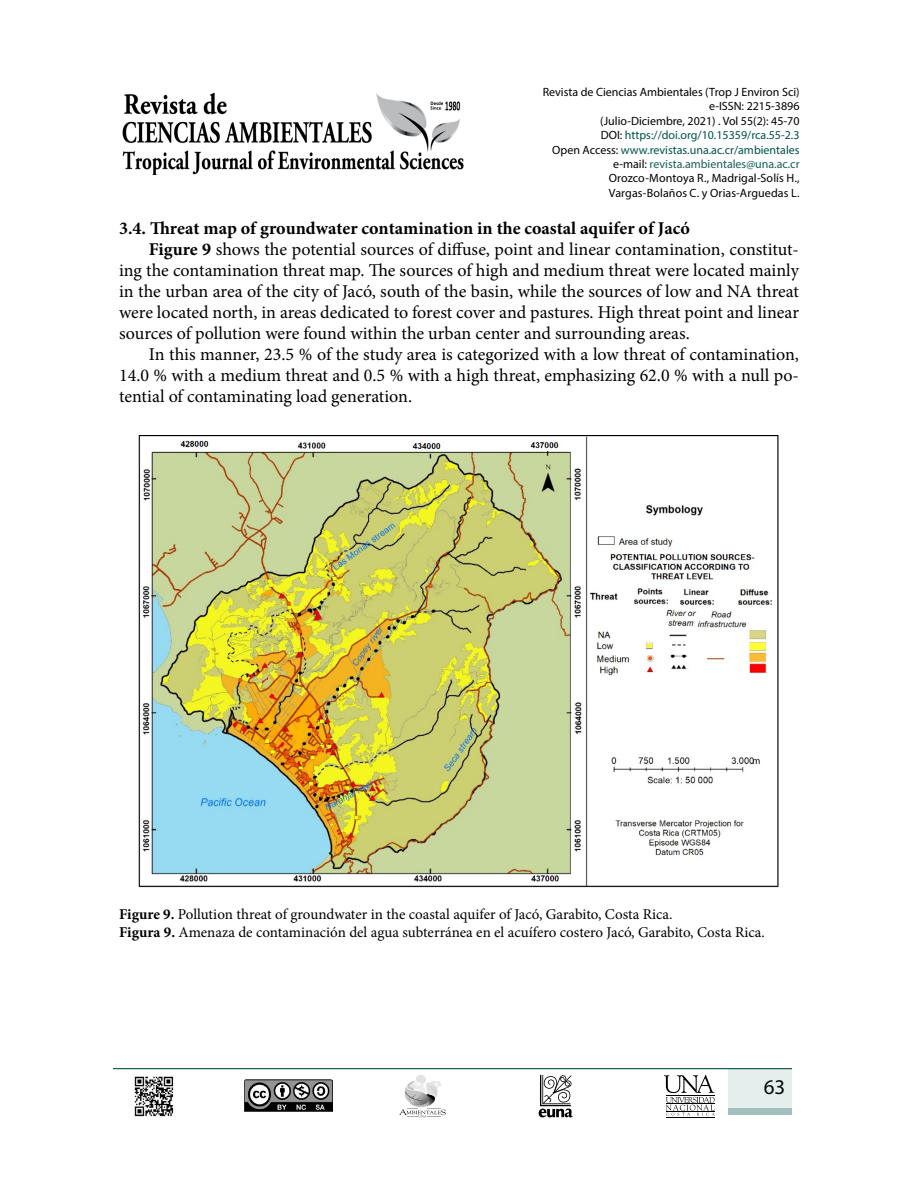
<style>
.page{position:relative;width:918px;height:1188px;background:#fff}
.page>*{position:absolute;margin:0;border:0;box-sizing:border-box;transform-origin:0 0}
.t1{font:21px "Myriad Pro";color:#000}
.t2{font:18px "Minion Pro";color:#000}
.t3{font:700 18px "Minion Pro";color:#000}
.t4{font:15px/18px "Minion Pro";color:#000}
.t5{font:12px/14.4px "Myriad Pro";color:#000;text-align:right}
.s1{color:#00534d}
.s2{color:#195f5a}
.s3{font-weight:700}
</style>
<div class="page">
<svg style="left:539px;top:1075px;width:34px;height:42px"></svg>
<div style="left:416px;top:1075px;width:10px;height:9px;background:#e2e2e2;border-radius:50%"></div>
<svg style="left:399px;top:1081px;width:47px;height:36px"></svg>
<hr style="left:666px;top:1117px;width:48px;height:1px;background:#000">
<svg style="left:664px;top:1075px;width:51px;height:41px"></svg>
<hr style="left:113px;top:1068px;width:679px;height:1px;background:#00534d">
<div style="left:729px;top:1068px;width:63px;height:46px;background:#e6eeed"></div>
<div style="left:729px;top:1108px;width:63px;height:6px;background:#a1bfbd"></div>
<img style="left:244px;top:1080px;width:89px;height:31px">
<img style="left:122px;top:92px;width:342px;height:83px">
<img style="left:134px;top:1076px;width:40px;height:41px">
<img style="left:139px;top:435px;width:640px;height:453px">
<p class="t5" style="left:543px;top:85px;width:258px">Revista de Ciencias Ambientales (Trop J Environ Sci) e-ISSN: 2215-3896<br>(Julio-Diciembre, 2021) . Vol 55(2): 45-70<br>DOI: <span class="s1">https://doi.org/10.15359/rca.55-2.3<br></span>Open Access: <span class="s1">www.revistas.una.ac.cr/ambientales </span>e-mail: <span class="s2">revista.ambientales@una.ac.cr </span>Orozco-Montoya R., Madrigal-Solís H., Vargas-Bolaños C. y Orias-Arguedas L.</p>
<p class="t3" style="left:119px;top:216px;width:572px">3.4. Threat map of groundwater contamination in the coastal aquifer of Jacó</p>
<p class="t2" style="left:149px;top:237px;width:652px"><span class="s3">Figure 9</span> shows the potential sources of diffuse, point and linear contamination, constitut-</p>
<p class="t2" style="left:119px;top:258px;width:681px">ing the contamination threat map. The sources of high and medium threat were located mainly</p>
<p class="t2" style="left:119px;top:279px;width:681px">in the urban area of the city of Jacó, south of the basin, while the sources of low and NA threat</p>
<p class="t2" style="left:119px;top:300px;width:681px">were located north, in areas dedicated to forest cover and pastures. High threat point and linear</p>
<p class="t2" style="left:119px;top:321px;width:572px">sources of pollution were found within the urban center and surrounding areas.</p>
<p class="t2" style="left:149px;top:342px;width:652px">In this manner, 23.5 % of the study area is categorized with a low threat of contamination,</p>
<p class="t2" style="left:119px;top:363px;width:681px">14.0 % with a medium threat and 0.5 % with a high threat, emphasizing 62.0 % with a null po-</p>
<p class="t2" style="left:119px;top:384px;width:295px">tential of contaminating load generation.</p>
<p class="t4" style="left:119px;top:906px;width:647px"><span class="s3">Figure 9.</span> Pollution threat of groundwater in the coastal aquifer of Jacó, Garabito, Costa Rica.<br><span class="s3">Figura 9.</span> Amenaza de contaminación del agua subterránea en el acuífero costero Jacó, Garabito, Costa Rica.</p>
<p class="t1" style="left:764px;top:1074px;width:23px">63</p>
</div>
